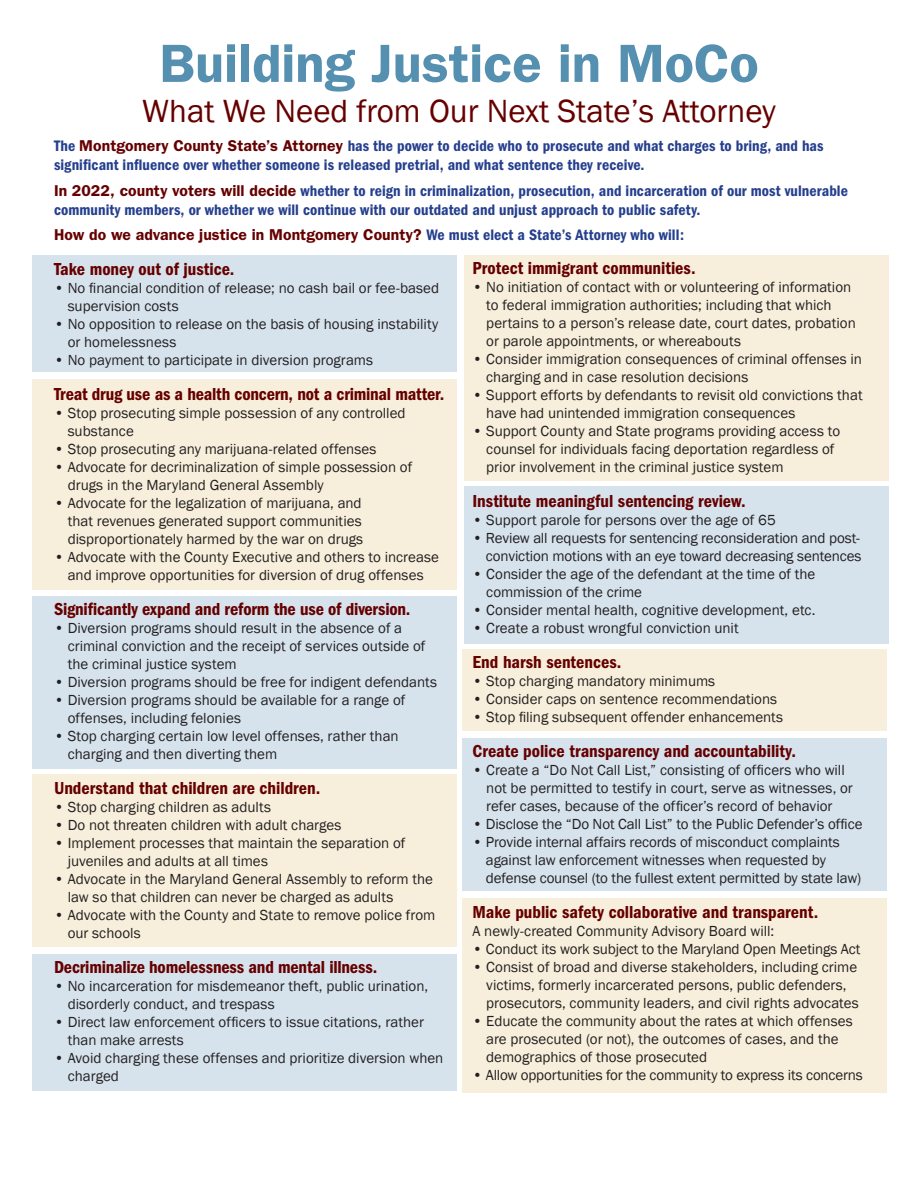
<style>
.page{position:relative;width:918px;height:1188px;background:#fff}
.page>*{position:absolute;margin:0;border:0;box-sizing:border-box;transform-origin:0 0}
.t1{font:600 54px "Franklin Gothic";color:#5690b0}
.t2{font:33px "Franklin Gothic";color:#600}
.Subhead{font:600 condensed 18px "Franklin Gothic";letter-spacing:-.005em;color:#600}
.t3{font:600 condensed 15.75px/18.9px "Franklin Gothic";letter-spacing:.005em;color:#253f8e}
.t4{font:600 15.75px "Franklin Gothic";letter-spacing:.005em;color:#600}
.t5{font:15px/18px "Franklin Gothic";color:#231f20}
.s1{font-stretch:normal;color:#600}
.s2{font-stretch:condensed;color:#253f8e}
</style>
<div class="page">
<div style="left:463px;top:738px;width:424px;height:153px;background:#d6e3ed"></div>
<div style="left:462px;top:898px;width:425px;height:194px;background:#f7efdb"></div>
<div style="left:463px;top:649px;width:424px;height:82px;background:#f7efdb"></div>
<div style="left:464px;top:486px;width:425px;height:158px;background:#d6e3ed"></div>
<div style="left:464px;top:255px;width:425px;height:226px;background:#f7efdb"></div>
<div style="left:32px;top:954px;width:425px;height:137px;background:#d6e3ed"></div>
<div style="left:32px;top:774px;width:425px;height:173px;background:#f7efdb"></div>
<div style="left:32px;top:596px;width:425px;height:173px;background:#d6e3ed"></div>
<div style="left:32px;top:379px;width:425px;height:211px;background:#f7efdb"></div>
<div style="left:32px;top:255px;width:425px;height:117px;background:#d6e3ed"></div>
<p class="t1" style="left:159px;top:31px;width:601px">Building Justice in MoCo</p>
<p class="t2" style="left:142px;top:90px;width:635px">What We Need from Our Next State’s Attorney</p>
<p class="t3" style="left:54px;top:137px;width:771px">The <span class="s1">Montgomery County State’s Attorney</span> has the power to decide who to prosecute and what charges to bring, and has significant influence over whether someone is released pretrial, and what sentence they receive.</p>
<p class="t3" style="left:54px;top:181px;width:796px"><span class="s1">In 2022, county voters will decide</span> whether to reign in criminalization, prosecution, and incarceration of our most vulnerable community members, or whether we will continue with our outdated and unjust approach to public safety.</p>
<p class="t4" style="left:54px;top:226px;width:632px">How do we advance justice in Montgomery County? <span class="s2">We must elect a State’s Attorney who will:</span></p>
<p class="Subhead" style="left:472px;top:258px;width:225px">Protect immigrant communities.</p>
<p class="t5" style="left:486px;top:278px;width:371px;text-indent:-14px">• No initiation of contact with or volunteering of information to federal immigration authorities; including that which pertains to a person’s release date, court dates, probation or parole appointments, or whereabouts</p>
<p class="t5" style="left:486px;top:350px;width:377px;text-indent:-14px">• Consider immigration consequences of criminal offenses in charging and in case resolution decisions</p>
<p class="t5" style="left:486px;top:386px;width:378px;text-indent:-14px">• Support efforts by defendants to revisit old convictions that have had unintended immigration consequences</p>
<p class="t5" style="left:486px;top:422px;width:355px;text-indent:-14px">• Support County and State programs providing access to counsel for individuals facing deportation regardless of prior involvement in the criminal justice system</p>
<p class="Subhead" style="left:472px;top:491px;width:275px">Institute meaningful sentencing review.</p>
<p class="t5" style="left:472px;top:511px;width:305px">• Support parole for persons over the age of 65</p>
<p class="t5" style="left:472px;top:529px;width:391px;text-align:right">• Review all requests for sentencing reconsideration and post&shy;conviction motions with an eye toward decreasing sentences</p>
<p class="t5" style="left:486px;top:565px;width:331px;text-indent:-14px">• Consider the age of the defendant at the time of the commission of the crime</p>
<p class="t5" style="left:472px;top:601px;width:344px">• Consider mental health, cognitive development, etc.</p>
<p class="t5" style="left:472px;top:619px;width:268px">• Create a robust wrongful conviction unit</p>
<p class="Subhead" style="left:472px;top:652px;width:150px">End harsh sentences.</p>
<p class="t5" style="left:472px;top:672px;width:244px">• Stop charging mandatory minimums</p>
<p class="t5" style="left:472px;top:690px;width:306px">• Consider caps on sentence recommendations</p>
<p class="t5" style="left:472px;top:708px;width:312px">• Stop filing subsequent offender enhancements</p>
<p class="Subhead" style="left:472px;top:741px;width:325px">Create police transparency and accountability.</p>
<p class="t5" style="left:486px;top:762px;width:368px;text-indent:-14px">• Create a “Do Not Call List,” consisting of officers who will not be permitted to testify in court, serve as witnesses, or refer cases, because of the officer’s record of behavior</p>
<p class="t5" style="left:472px;top:816px;width:392px">• Disclose the “Do Not Call List” to the Public Defender’s office</p>
<p class="t5" style="left:486px;top:834px;width:377px;text-indent:-13px">• Provide internal affairs records of misconduct complaints against law enforcement witnesses when requested by defense counsel (to the fullest extent permitted by state law)</p>
<p class="Subhead" style="left:472px;top:902px;width:347px">Make public safety collaborative and transparent.</p>
<p class="t5" style="left:472px;top:923px;width:303px">A newly-created Community Advisory Board will:</p>
<p class="t5" style="left:472px;top:941px;width:389px">• Conduct its work subject to the Maryland Open Meetings Act</p>
<p class="t5" style="left:486px;top:959px;width:374px;text-indent:-14px">• Consist of broad and diverse stakeholders, including crime victims, formerly incarcerated persons, public defenders, prosecutors, community leaders, and civil rights advocates</p>
<p class="t5" style="left:486px;top:1013px;width:368px;text-indent:-14px">• Educate the community about the rates at which offenses are prosecuted (or not), the outcomes of cases, and the demographics of those prosecuted</p>
<p class="t5" style="left:472px;top:1067px;width:392px">• Allow opportunities for the community to express its concerns</p>
<p class="Subhead" style="left:54px;top:259px;width:182px">Take money out of justice.</p>
<p class="t5" style="left:68px;top:279px;width:373px;text-indent:-14px">• No financial condition of release; no cash bail or fee-based supervision costs</p>
<p class="t5" style="left:68px;top:315px;width:372px;text-indent:-14px">• No opposition to release on the basis of housing instability or homelessness</p>
<p class="t5" style="left:54px;top:351px;width:321px">• No payment to participate in diversion programs</p>
<p class="Subhead" style="left:54px;top:384px;width:392px">Treat drug use as a health concern, not a criminal matter.</p>
<p class="t5" style="left:68px;top:404px;width:339px;text-indent:-14px">• Stop prosecuting simple possession of any controlled substance</p>
<p class="t5" style="left:54px;top:440px;width:324px">• Stop prosecuting any marijuana-related offenses</p>
<p class="t5" style="left:68px;top:458px;width:346px;text-indent:-14px">• Advocate for decriminalization of simple possession of drugs in the Maryland General Assembly</p>
<p class="t5" style="left:68px;top:494px;width:297px;text-align:justify;text-indent:-14px">• Advocate for the legalization of marijuana, and that revenues generated support communities disproportionately harmed by the war on drugs</p>
<p class="t5" style="left:54px;top:548px;width:386px;text-align:center">• Advocate with the County Executive and others to increase and improve opportunities for diversion of drug offenses</p>
<p class="Subhead" style="left:54px;top:599px;width:358px">Significantly expand and reform the use of diversion.</p>
<p class="t5" style="left:68px;top:619px;width:359px;text-indent:-14px">• Diversion programs should result in the absence of a criminal conviction and the receipt of services outside of the criminal justice system</p>
<p class="t5" style="left:54px;top:673px;width:385px">• Diversion programs should be free for indigent defendants</p>
<p class="t5" style="left:68px;top:691px;width:339px;text-indent:-14px">• Diversion programs should be available for a range of offenses, including felonies</p>
<p class="t5" style="left:68px;top:727px;width:332px;text-indent:-14px">• Stop charging certain low level offenses, rather than charging and then diverting them</p>
<p class="Subhead" style="left:54px;top:778px;width:268px">Understand that children are children.</p>
<p class="t5" style="left:54px;top:798px;width:219px">• Stop charging children as adults</p>
<p class="t5" style="left:54px;top:816px;width:289px">• Do not threaten children with adult charges</p>
<p class="t5" style="left:68px;top:834px;width:339px;text-indent:-14px">• Implement processes that maintain the separation of juveniles and adults at all times</p>
<p class="t5" style="left:68px;top:870px;width:367px;text-indent:-14px">• Advocate in the Maryland General Assembly to reform the law so that children can never be charged as adults</p>
<p class="t5" style="left:68px;top:906px;width:369px;text-indent:-14px">• Advocate with the County and State to remove police from our schools</p>
<p class="Subhead" style="left:54px;top:957px;width:325px">Decriminalize homelessness and mental illness.</p>
<p class="t5" style="left:68px;top:978px;width:362px;text-indent:-14px">• No incarceration for misdemeanor theft, public urination, disorderly conduct, and trespass</p>
<p class="t5" style="left:68px;top:1014px;width:358px;text-indent:-14px">• Direct law enforcement officers to issue citations, rather than make arrests</p>
<p class="t5" style="left:68px;top:1050px;width:377px;text-indent:-14px">• Avoid charging these offenses and prioritize diversion when charged</p>
</div>
